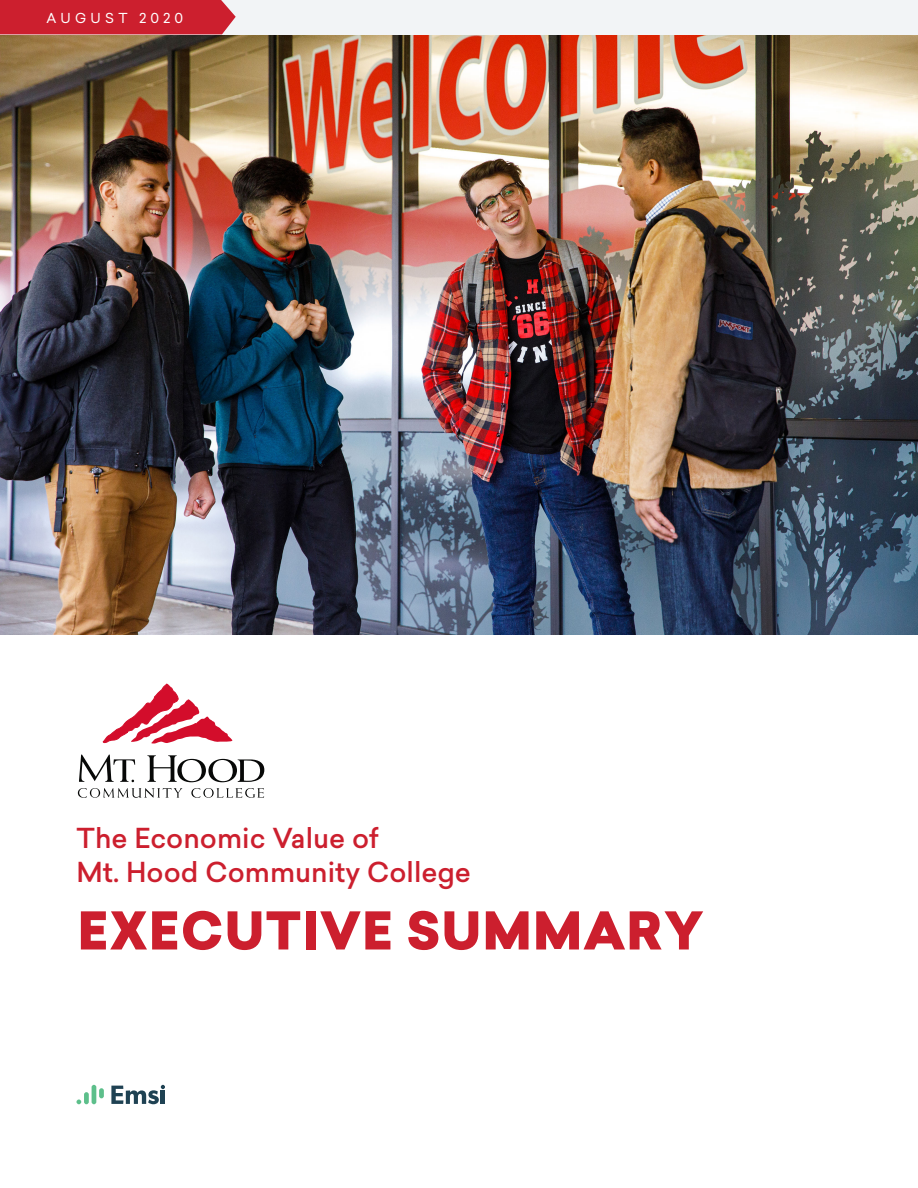
<style>
.page{position:relative;width:918px;height:1188px;background:#fff}
.page>*{position:absolute;margin:0;border:0;box-sizing:border-box;transform-origin:0 0}
.t1{font:900 51px "Sailec";letter-spacing:.02em;color:#cc1f2e}
.t2{font:500 27px/33.8px "Sailec";color:#cc1f2e}
.t3{font:13.5px "Sailec";letter-spacing:.32em;color:#fff}
</style>
<div class="page">
<img style="left:0;top:34px;width:918px;height:600px">
<div style="left:0;top:0;width:918px;height:34px;background:#f2f4f6"></div>
<div style="left:0;top:0;width:236px;height:34px;background:#cc1f2e"></div>
<svg style="left:111px;top:1085px;width:54px;height:19px"></svg>
<div style="left:84px;top:1092px;width:5px;height:12px;background:#5dbf8b;border-radius:2px"></div>
<hr style="left:92px;top:1085px;width:4px;height:19px;background:#5dbf8b;border-radius:2px">
<svg style="left:77px;top:1100px;width:4px;height:4px"></svg>
<div style="left:99px;top:1088px;width:5px;height:10px;background:#5dbf8b;border-radius:2px"></div>
<svg style="left:103px;top:684px;width:129px;height:60px"></svg>
<svg style="left:78px;top:788px;width:104px;height:10px"></svg>
<svg style="left:191px;top:788px;width:73px;height:10px"></svg>
<svg style="left:79px;top:755px;width:56px;height:27px"></svg>
<svg style="left:147px;top:755px;width:117px;height:27px"></svg>
<p class="t3" style="left:47px;top:8px;width:138px">AUGUST 2020</p>
<p class="t2" style="left:76px;top:821px;width:396px">The Economic Value of<br>Mt. Hood Community College</p>
<p class="t1" style="left:78px;top:894px;width:628px">EXECUTIVE SUMMARY</p>
</div>
